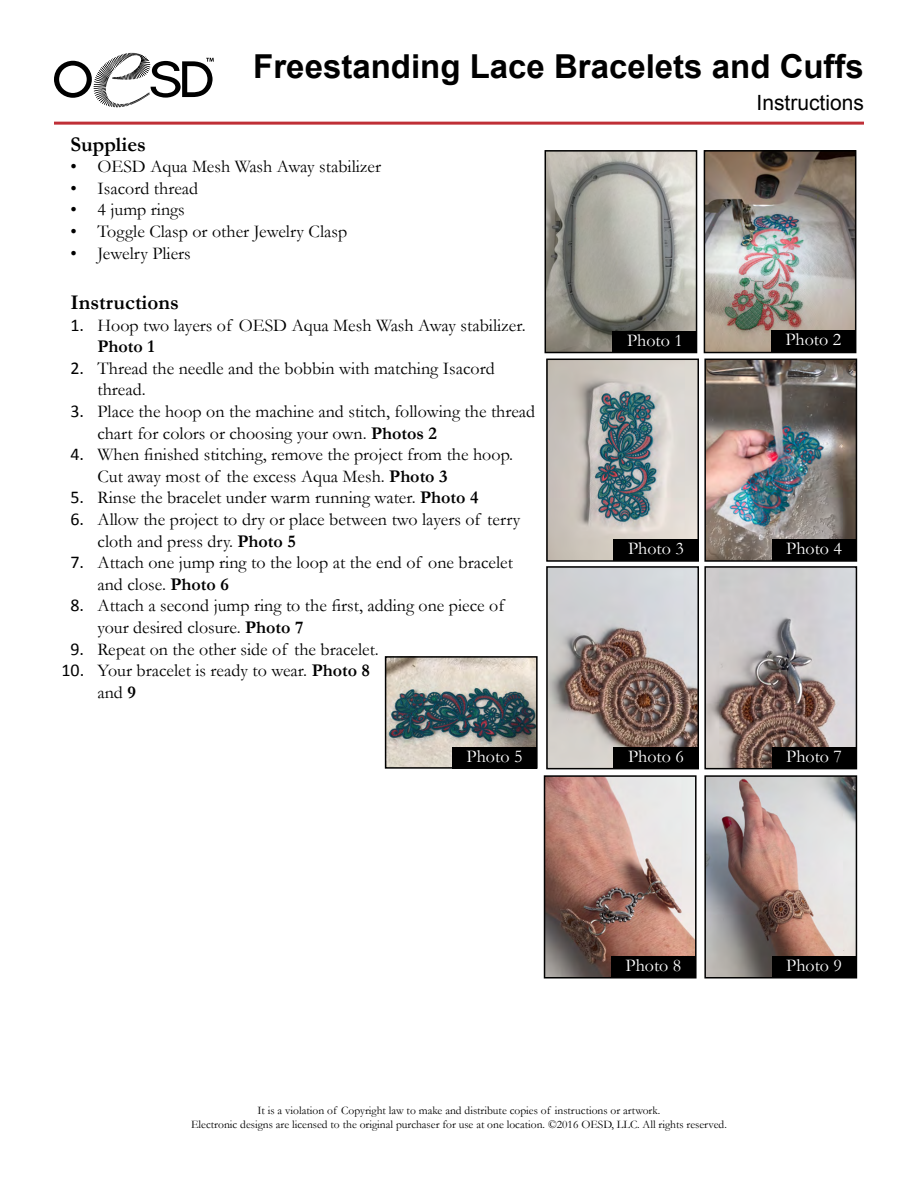
<style>
.page{position:relative;width:918px;height:1188px;background:#fff}
.page>*{position:absolute;margin:0;border:0;box-sizing:border-box;transform-origin:0 0}
.t1{font:700 33px "Arial";color:#000}
.t2{font:700 21px "Garamond";color:#000}
.t3{font:21px "Arial";color:#000}
.t4{font:18px/21.6px "Garamond";color:#000}
.t5{font:18px "Garamond";color:#fff}
.t6{font:11.55px/13.8px "Garamond";color:#000;text-align:center}
.s1{font-family:"Calibri"}
.s2{font-weight:700}
</style>
<div class="page">
<svg style="left:54px;top:53px;width:160px;height:54px"></svg>
<hr style="left:54px;top:122px;width:810px;height:3px;background:#bf2f37">
<img style="left:549px;top:362px;width:147px;height:197px">
<div style="left:546px;top:359px;width:153px;height:203px;border:2px solid #000"></div>
<img style="left:707px;top:362px;width:147px;height:197px">
<div style="left:704px;top:359px;width:153px;height:203px;border:2px solid #000"></div>
<img style="left:388px;top:659px;width:147px;height:107px">
<div style="left:385px;top:656px;width:153px;height:113px;border:2px solid #000"></div>
<img style="left:707px;top:569px;width:147px;height:197px">
<div style="left:704px;top:566px;width:153px;height:203px;border:2px solid #000"></div>
<img style="left:547px;top:778px;width:147px;height:198px">
<div style="left:544px;top:775px;width:153px;height:204px;border:2px solid #000"></div>
<div style="left:614px;top:539px;width:84px;height:22px;background:#000"></div>
<div style="left:772px;top:539px;width:84px;height:22px;background:#000"></div>
<div style="left:452px;top:747px;width:85px;height:22px;background:#000"></div>
<div style="left:772px;top:747px;width:84px;height:22px;background:#000"></div>
<div style="left:611px;top:956px;width:85px;height:22px;background:#000"></div>
<img style="left:548px;top:153px;width:146px;height:197px">
<div style="left:545px;top:150px;width:152px;height:203px;border:2px solid #000"></div>
<img style="left:707px;top:153px;width:146px;height:197px">
<div style="left:704px;top:150px;width:152px;height:203px;border:2px solid #000"></div>
<div style="left:613px;top:331px;width:84px;height:22px;background:#000"></div>
<div style="left:771px;top:330px;width:85px;height:22px;background:#000"></div>
<img style="left:549px;top:569px;width:147px;height:197px">
<div style="left:546px;top:566px;width:153px;height:203px;border:2px solid #000"></div>
<div style="left:614px;top:747px;width:84px;height:22px;background:#000"></div>
<img style="left:707px;top:778px;width:147px;height:198px">
<div style="left:704px;top:775px;width:153px;height:204px;border:2px solid #000"></div>
<div style="left:772px;top:956px;width:84px;height:22px;background:#000"></div>
<h1 class="t1" style="left:253px;top:44px;width:612px">Freestanding Lace Bracelets and Cuffs</h1>
<p class="t2" style="left:70px;top:130px;width:77px">Supplies</p>
<p class="t4" style="left:70px;top:155px;width:312px">• OESD Aqua Mesh Wash Away stabilizer</p>
<p class="t4" style="left:70px;top:177px;width:129px">• Isacord thread</p>
<p class="t4" style="left:70px;top:198px;width:116px">• 4 jump rings</p>
<p class="t4" style="left:70px;top:220px;width:278px">• Toggle Clasp or other Jewelry Clasp</p>
<p class="t4" style="left:70px;top:242px;width:122px">• Jewelry Pliers</p>
<p class="t2" style="left:70px;top:288px;width:110px">Instructions</p>
<p class="t4" style="left:98px;top:314px;width:430px;text-indent:-27px"><span class="s1">1.</span> Hoop two layers of OESD Aqua Mesh Wash Away stabilizer.<br><span class="s2">Photo 1</span></p>
<p class="t4" style="left:98px;top:357px;width:399px;text-indent:-27px"><span class="s1">2.</span> Thread the needle and the bobbin with matching Isacord thread.</p>
<p class="t4" style="left:98px;top:400px;width:439px;text-indent:-27px"><span class="s1">3.</span> Place the hoop on the machine and stitch, following the thread chart for colors or choosing your own. <span class="s2">Photos 2</span></p>
<p class="t4" style="left:98px;top:443px;width:417px;text-indent:-27px"><span class="s1">4.</span> When finished stitching, remove the project from the hoop.<br>Cut away most of the excess Aqua Mesh. <span class="s2">Photo 3</span></p>
<p class="t4" style="left:70px;top:486px;width:410px"><span class="s1">5.</span> Rinse the bracelet under warm running water. <span class="s2">Photo 4</span></p>
<p class="t4" style="left:98px;top:508px;width:424px;text-indent:-27px"><span class="s1">6.</span> Allow the project to dry or place between two layers of terry cloth and press dry. <span class="s2">Photo 5</span></p>
<p class="t4" style="left:98px;top:551px;width:417px;text-indent:-27px"><span class="s1">7.</span> Attach one jump ring to the loop at the end of one bracelet and close. <span class="s2">Photo 6</span></p>
<p class="t4" style="left:98px;top:594px;width:408px;text-indent:-27px"><span class="s1">8.</span> Attach a second jump ring to the first, adding one piece of your desired closure. <span class="s2">Photo 7</span></p>
<p class="t4" style="left:70px;top:638px;width:310px"><span class="s1">9.</span> Repeat on the other side of the bracelet.</p>
<p class="t4" style="left:97px;top:659px;width:274px;text-indent:-36px"><span class="s1">10.</span> Your bracelet is ready to wear. <span class="s2">Photo 8 </span>and <span class="s2">9</span></p>
<p class="t3" style="left:757px;top:89px;width:109px">Instructions</p>
<p class="t5" style="left:627px;top:328px;width:57px">Photo 1</p>
<p class="t5" style="left:785px;top:327px;width:57px">Photo 2</p>
<p class="t5" style="left:628px;top:536px;width:57px">Photo 3</p>
<p class="t5" style="left:786px;top:536px;width:57px">Photo 4</p>
<p class="t5" style="left:467px;top:744px;width:57px">Photo 5</p>
<p class="t5" style="left:786px;top:744px;width:57px">Photo 7</p>
<p class="t5" style="left:628px;top:744px;width:57px">Photo 6</p>
<p class="t5" style="left:626px;top:953px;width:57px">Photo 8</p>
<p class="t6" style="left:191px;top:1103px;width:537px">It is a violation of Copyright law to make and distribute copies of instructions or artwork.<br>Electronic designs are licensed to the original purchaser for use at one location. ©2016 OESD, LLC. All rights reserved.</p>
<p class="t5" style="left:786px;top:953px;width:57px">Photo 9</p>
</div>
